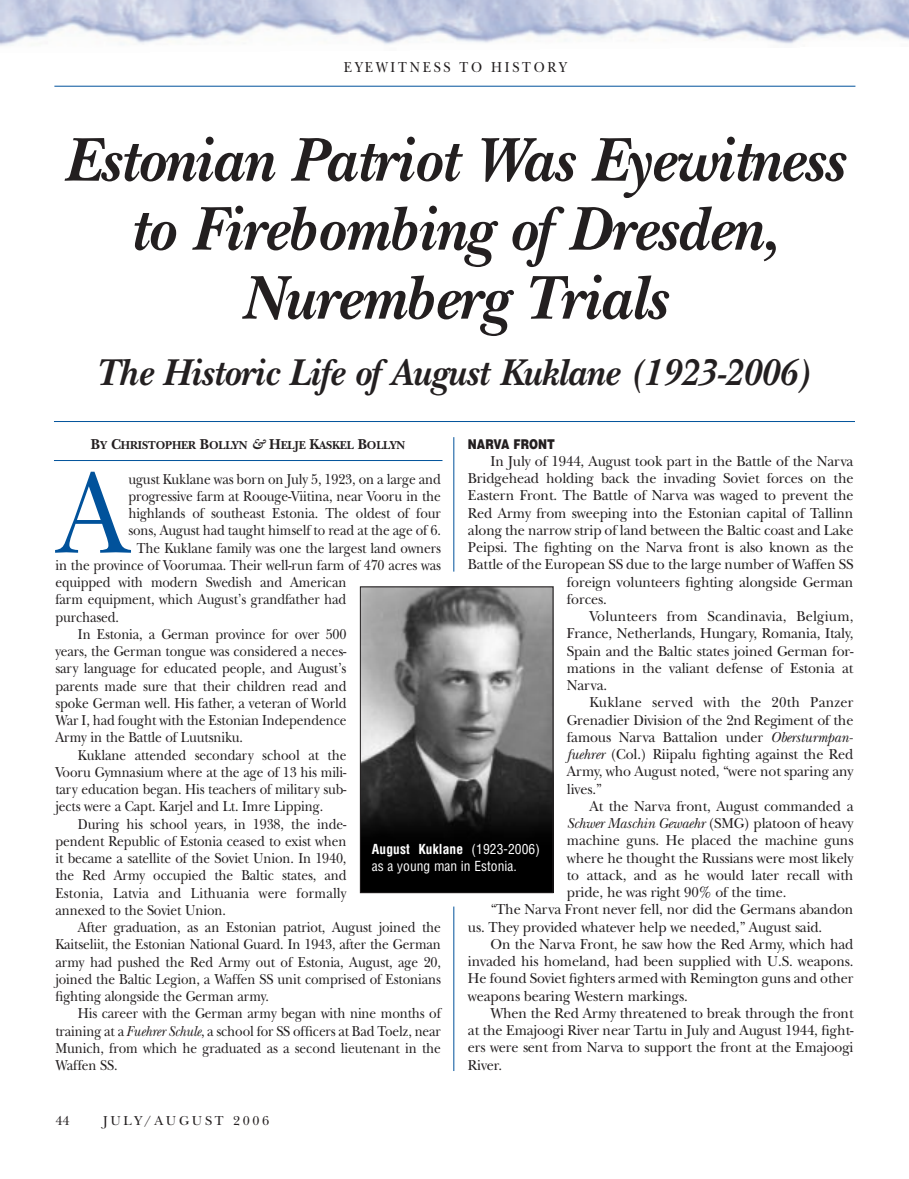
<style>
.page{position:relative;width:909px;height:1179px;background:#fff}
.page>*{position:absolute;margin:0;border:0;box-sizing:border-box;transform-origin:0 0}
.t1{font:119.55px "New Baskerville";color:#01529b;scale:.9 1}
.t2{font:italic 700 64.5px/69px "New Baskerville";letter-spacing:-.01em;color:#231f20;text-align:center;scale:.95 1}
.t3{font:italic 700 39px "New Baskerville";letter-spacing:-.01em;color:#231f20;scale:.95 1}
.t4{font:15px "New Baskerville";letter-spacing:-.01em;color:#231f20;scale:.9 1}
.t5{font:15px "New Baskerville";letter-spacing:-.01em;color:#231f20;scale:.95 1}
.t6{font:15px "New Baskerville";letter-spacing:.01em;color:#231f20;scale:.95 1}
.t7{font:italic 15px "New Baskerville";letter-spacing:-.01em;color:#231f20;scale:.95 1}
.t8{font:15px "New Baskerville";letter-spacing:.01em;color:#231f20;scale:.9 1}
.t9{font:15px "New Baskerville";letter-spacing:.2em;color:#231f20;scale:.9 1}
.t10{font:condensed 13.5px/16.5px "Helvetica";color:#fff}
.t11{font:13.5px "New Baskerville";letter-spacing:.2em;color:#231f20}
.t12{font:900 13.5px "Helvetica";color:#231f20;scale:.8 1}
.t13{font:700 12px "New Baskerville";letter-spacing:-.015em;color:#231f20;scale:.95 1}
.s1{font-style:italic}
.s2{font-style:normal}
.s3{font-size:15px}
.s4{font-style:italic;font-size:15px}
.s5{font-weight:700}
</style>
<div class="page">
<img style="left:0;top:0;width:909px;height:46px">
<hr style="left:54px;top:86px;width:801px;height:1px;background:#01529b">
<hr style="left:453px;top:437px;width:1px;height:135px;background:#01529b">
<hr style="left:453px;top:907px;width:1px;height:164px;background:#01529b">
<hr style="left:54px;top:421px;width:801px;height:1px;background:#01529b">
<hr style="left:54px;top:460px;width:388px;height:1px;background:#01529b">
<img style="left:362px;top:589px;width:189px;height:302px">
<div style="left:360px;top:587px;width:193px;height:306px;border:1px solid #231f20"></div>
<p class="t9" style="left:344px;top:62px;width:248px">EYEWITNESS TO HISTORY</p>
<h2 class="t2" style="left:63px;top:133px;width:824px">Estonian Patriot Was Eyewitness to Firebombing of Dresden,<br>Nuremberg Trials</h2>
<h3 class="t3" style="left:96px;top:359px;width:754px">The Historic Life of August Kuklane (1923-2006)</h3>
<p class="t12" style="left:468px;top:439px;width:110px">NARVA FRONT</p>
<p class="t5" style="left:490px;top:456px;width:384px">In July of 1944, August took part in the Battle of the Narva</p>
<p class="t5" style="left:468px;top:473px;width:407px">Bridgehead holding back the invading Soviet forces on the</p>
<p class="t5" style="left:468px;top:490px;width:407px">Eastern Front. The Battle of Narva was waged to prevent the</p>
<p class="t5" style="left:468px;top:507px;width:407px">Red Army from sweeping into the Estonian capital of Tallinn</p>
<p class="t5" style="left:468px;top:525px;width:407px">along the narrow strip of land between the Baltic coast and Lake</p>
<p class="t5" style="left:468px;top:542px;width:407px">Peipsi. The fighting on the Narva front is also known as the</p>
<p class="t5" style="left:468px;top:559px;width:407px">Battle of the European SS due to the large number of Waffen SS</p>
<p class="t5" style="left:567px;top:576px;width:303px">foreign volunteers fighting alongside German</p>
<p class="t5" style="left:567px;top:594px;width:43px">forces.</p>
<p class="t6" style="left:589px;top:611px;width:279px">Volunteers from Scandinavia, Belgium,</p>
<p class="t5" style="left:567px;top:628px;width:303px">France, Netherlands, Hungary, Romania, Italy,</p>
<p class="t5" style="left:567px;top:645px;width:303px">Spain and the Baltic states joined German for-</p>
<p class="t5" style="left:567px;top:663px;width:303px">mations in the valiant defense of Estonia at</p>
<p class="t5" style="left:567px;top:680px;width:44px">Narva.</p>
<p class="t6" style="left:589px;top:697px;width:279px">Kuklane served with the 20th Panzer</p>
<p class="t5" style="left:567px;top:714px;width:303px">Grenadier Division of the 2nd Regiment of the</p>
<p class="t5" style="left:567px;top:732px;width:303px">famous Narva Battalion under <span class="s1">Obersturmpan-</span></p>
<p class="t5" style="left:567px;top:749px;width:303px"><span class="s1">fuehrer</span> (Col.) Riipalu fighting against the Red</p>
<p class="t5" style="left:567px;top:766px;width:303px">Army, who August noted, “were not sparing any</p>
<p class="t5" style="left:567px;top:783px;width:38px">lives.”</p>
<p class="t5" style="left:589px;top:801px;width:280px">At the Narva front, August commanded a</p>
<p class="t7" style="left:567px;top:818px;width:303px">Schwer Maschin Gewaehr <span class="s2">(SMG) platoon of heavy</span></p>
<p class="t5" style="left:567px;top:835px;width:303px">machine guns. He placed the machine guns</p>
<p class="t5" style="left:567px;top:852px;width:303px">where he thought the Russians were most likely</p>
<p class="t5" style="left:567px;top:870px;width:303px">to attack, and as he would later recall with</p>
<p class="t5" style="left:567px;top:887px;width:233px">pride, he was right 90% of the time.</p>
<p class="t5" style="left:490px;top:904px;width:384px">“The Narva Front never fell, nor did the Germans abandon</p>
<p class="t5" style="left:468px;top:921px;width:375px">us. They provided whatever help we needed,” August said.</p>
<p class="t5" style="left:490px;top:939px;width:384px">On the Narva Front, he saw how the Red Army, which had</p>
<p class="t5" style="left:468px;top:956px;width:407px">invaded his homeland, had been supplied with U.S. weapons.</p>
<p class="t5" style="left:468px;top:973px;width:407px">He found Soviet fighters armed with Remington guns and other</p>
<p class="t5" style="left:468px;top:990px;width:233px">weapons bearing Western markings.</p>
<p class="t5" style="left:490px;top:1008px;width:384px">When the Red Army threatened to break through the front</p>
<p class="t5" style="left:468px;top:1025px;width:407px">at the Emajoogi River near Tartu in July and August 1944, fight-</p>
<p class="t5" style="left:468px;top:1042px;width:407px">ers were sent from Narva to support the front at the Emajoogi</p>
<p class="t5" style="left:468px;top:1059px;width:37px">River.</p>
<p class="t13" style="left:91px;top:441px;width:333px"><span class="s3">B</span>Y <span class="s3">C</span>HRISTOPHER <span class="s3">B</span>OLLYN <span class="s4">&amp;</span> <span class="s3">H</span>ELJE <span class="s3">K</span>ASKEL <span class="s3">B</span>OLLYN</p>
<h1 class="t1" style="left:58px;top:471px;width:80px">A</h1>
<p class="t4" style="left:128px;top:473px;width:349px">ugust Kuklane was born on July 5, 1923, on a large and</p>
<p class="t4" style="left:128px;top:491px;width:349px">progressive farm at Roouge-Viitina, near Vooru in the</p>
<p class="t4" style="left:128px;top:508px;width:349px">highlands of southeast Estonia. The oldest of four</p>
<p class="t4" style="left:128px;top:525px;width:349px">sons, August had taught himself to read at the age of 6.</p>
<p class="t4" style="left:137px;top:542px;width:339px">The Kuklane family was one the largest land owners</p>
<p class="t4" style="left:55px;top:560px;width:430px">in the province of Voorumaa. Their well-run farm of 470 acres was</p>
<p class="t4" style="left:55px;top:577px;width:325px">equipped with modern Swedish and American</p>
<p class="t4" style="left:55px;top:594px;width:325px">farm equipment, which August’s grandfather had</p>
<p class="t4" style="left:55px;top:611px;width:72px">purchased.</p>
<p class="t4" style="left:78px;top:629px;width:300px">In Estonia, a German province for over 500</p>
<p class="t4" style="left:55px;top:646px;width:325px">years, the German tongue was considered a neces-</p>
<p class="t4" style="left:55px;top:663px;width:325px">sary language for educated people, and August’s</p>
<p class="t4" style="left:55px;top:680px;width:325px">parents made sure that their children read and</p>
<p class="t4" style="left:55px;top:698px;width:325px">spoke German well. His father, a veteran of World</p>
<p class="t4" style="left:55px;top:715px;width:325px">War I, had fought with the Estonian Independence</p>
<p class="t4" style="left:55px;top:732px;width:210px">Army in the Battle of Luutsniku.</p>
<p class="t4" style="left:78px;top:749px;width:300px">Kuklane attended secondary school at the</p>
<p class="t4" style="left:55px;top:767px;width:325px">Vooru Gymnasium where at the age of 13 his mili-</p>
<p class="t4" style="left:55px;top:784px;width:325px">tary education began. His teachers of military sub-</p>
<p class="t4" style="left:55px;top:801px;width:299px">jects were a Capt. Karjel and Lt. Imre Lipping.</p>
<p class="t4" style="left:78px;top:818px;width:300px">During his school years, in 1938, the inde-</p>
<p class="t4" style="left:55px;top:836px;width:325px">pendent Republic of Estonia ceased to exist when</p>
<p class="t4" style="left:55px;top:853px;width:325px">it became a satellite of the Soviet Union. In 1940,</p>
<p class="t4" style="left:55px;top:870px;width:325px">the Red Army occupied the Baltic states, and</p>
<p class="t8" style="left:55px;top:887px;width:325px">Estonia, Latvia and Lithuania were formally</p>
<p class="t4" style="left:55px;top:905px;width:191px">annexed to the Soviet Union.</p>
<p class="t4" style="left:78px;top:922px;width:405px">After graduation, as an Estonian patriot, August joined the</p>
<p class="t4" style="left:55px;top:939px;width:430px">Kaitseliit, the Estonian National Guard. In 1943, after the German</p>
<p class="t4" style="left:55px;top:956px;width:430px">army had pushed the Red Army out of Estonia, August, age 20,</p>
<p class="t4" style="left:55px;top:974px;width:430px">joined the Baltic Legion, a Waffen SS unit comprised of Estonians</p>
<p class="t4" style="left:55px;top:991px;width:239px">fighting alongside the German army.</p>
<p class="t4" style="left:78px;top:1008px;width:405px">His career with the German army began with nine months of</p>
<p class="t4" style="left:55px;top:1025px;width:430px">training at a <span class="s1">Fuehrer Schule</span>, a school for SS officers at Bad Toelz, near</p>
<p class="t4" style="left:55px;top:1043px;width:430px">Munich, from which he graduated as a second lieutenant in the</p>
<p class="t4" style="left:55px;top:1060px;width:70px">Waffen SS.</p>
<p class="t10" style="left:372px;top:842px;width:170px"><span class="s5">August Kuklane</span> (1923-2006) as a young man in Estonia.</p>
<p class="t11" style="left:56px;top:1116px;width:16px">44</p>
<p class="t11" style="left:103px;top:1116px;width:168px">JULY/AUGUST 2006</p>
</div>
